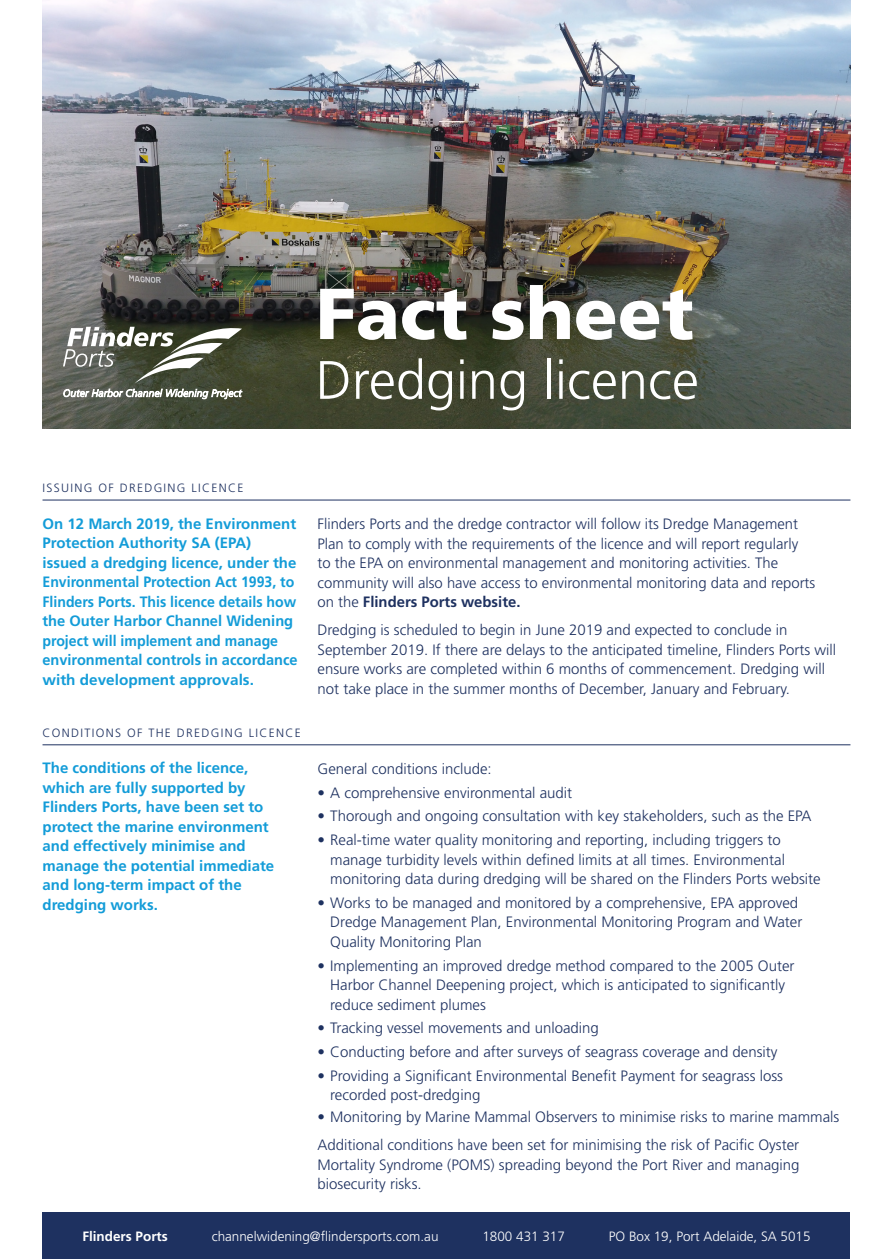
<style>
.page{position:relative;width:893px;height:1259px;background:#fff}
.page>*{position:absolute;margin:0;border:0;box-sizing:border-box;transform-origin:0 0}
.t1{font:900 72px "Frutiger";color:#fff}
.t2{font:300 54px "Frutiger";color:#fff}
.t3{font:300 15px/19.5px "Frutiger";color:#1e3160}
.t4{font:700 15px/19.5px "Frutiger";color:#139cd8}
.t5{font:300 13.5px "Frutiger LT Std";color:#fff}
.t6{font:700 13.5px "Frutiger LT Std";color:#fff}
.t7{font:300 12px "Frutiger";letter-spacing:.11em;color:#1e3160}
.s1{font-weight:700}
</style>
<div class="page">
<img style="left:43px;top:0;width:807px;height:429px">
<hr style="left:43px;top:500px;width:807px;height:1px;background:#1e3160">
<hr style="left:43px;top:744px;width:807px;height:1px;background:#1e3160">
<div style="left:43px;top:1212px;width:807px;height:47px;background:#1e3160"></div>
<svg style="left:63px;top:326px;width:179px;height:57px"></svg>
<svg style="left:64px;top:389px;width:178px;height:10px"></svg>
<h1 class="t1" style="left:316px;top:270px;width:380px">Fact sheet</h1>
<h2 class="t2" style="left:316px;top:349px;width:385px">Dredging licence</h2>
<p class="t7" style="left:43px;top:481px;width:202px">ISSUING OF DREDGING LICENCE</p>
<p class="t4" style="left:43px;top:514px;width:257px">On 12 March 2019, the Environment Protection Authority SA (EPA) issued a dredging licence, under the Environmental Protection Act 1993, to Flinders Ports. This licence details how the Outer Harbor Channel Widening project will implement and manage environmental controls in accordance with development approvals.</p>
<p class="t7" style="left:43px;top:725px;width:260px">CONDITIONS OF THE DREDGING LICENCE</p>
<p class="t3" style="left:317px;top:514px;width:499px">Flinders Ports and the dredge contractor will follow its Dredge Management Plan to comply with the requirements of the licence and will report regularly<br>to the EPA on environmental management and monitoring activities. The community will also have access to environmental monitoring data and reports on the <span class="s1">Flinders Ports website.</span></p>
<p class="t3" style="left:317px;top:620px;width:520px">Dredging is scheduled to begin in June 2019 and expected to conclude in September 2019. If there are delays to the anticipated timeline, Flinders Ports will ensure works are completed within 6 months of commencement. Dredging will not take place in the summer months of December, January and February.</p>
<p class="t4" style="left:43px;top:758px;width:233px">The conditions of the licence, which are fully supported by<br>Flinders Ports, have been set to protect the marine environment and effectively minimise and manage the potential immediate and long-term impact of the dredging works.</p>
<p class="t3" style="left:317px;top:759px;width:176px">General conditions include:</p>
<p class="t3" style="left:317px;top:782px;width:256px">• A comprehensive environmental audit</p>
<p class="t3" style="left:317px;top:806px;width:496px">• Thorough and ongoing consultation with key stakeholders, such as the EPA</p>
<p class="t3" style="left:330px;top:830px;width:492px;text-indent:-13px">• Real-time water quality monitoring and reporting, including triggers to manage turbidity levels within defined limits at all times. Environmental monitoring data during dredging will be shared on the Flinders Ports website</p>
<p class="t3" style="left:330px;top:893px;width:474px;text-indent:-13px">• Works to be managed and monitored by a comprehensive, EPA approved<br>Dredge Management Plan, Environmental Monitoring Program and Water<br>Quality Monitoring Plan</p>
<p class="t3" style="left:330px;top:955px;width:466px;text-indent:-13px">• Implementing an improved dredge method compared to the 2005 Outer<br>Harbor Channel Deepening project, which is anticipated to significantly reduce sediment plumes</p>
<p class="t3" style="left:317px;top:1018px;width:283px">• Tracking vessel movements and unloading</p>
<p class="t3" style="left:317px;top:1042px;width:462px">• Conducting before and after surveys of seagrass coverage and density</p>
<p class="t3" style="left:330px;top:1066px;width:454px;text-indent:-13px">• Providing a Significant Environmental Benefit Payment for seagrass loss recorded post-dredging</p>
<p class="t3" style="left:317px;top:1102px;width:523px;line-height:28px">• Monitoring by Marine Mammal Observers to minimise risks to marine mammals<br>Additional conditions have been set for minimising the risk of Pacific Oyster</p>
<p class="t3" style="left:317px;top:1154px;width:484px">Mortality Syndrome (POMS) spreading beyond the Port River and managing biosecurity risks.</p>
<p class="t6" style="left:82px;top:1228px;width:87px">Flinders Ports</p>
<p class="t5" style="left:212px;top:1228px;width:228px">channelwidening@flindersports.com.au</p>
<p class="t5" style="left:482px;top:1228px;width:84px">1800 431 317</p>
<p class="t5" style="left:609px;top:1228px;width:203px">PO Box 19, Port Adelaide, SA 5015</p>
</div>
